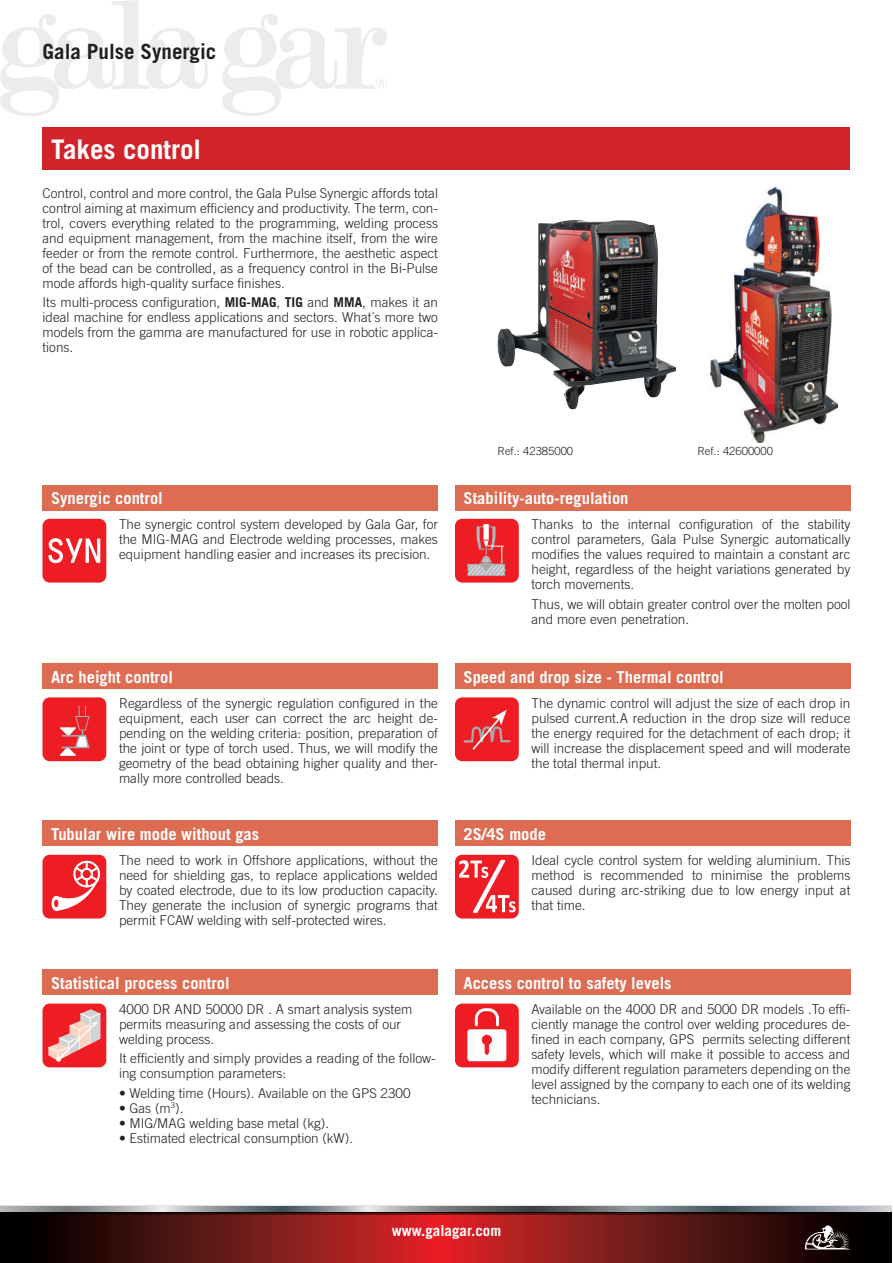
<style>
.page{position:relative;width:893px;height:1263px;background:#fff}
.page>*{position:absolute;margin:0;border:0;box-sizing:border-box;transform-origin:0 0}
.t1{font:700 27px "Trade Gothic";color:#fff}
.t2{font:700 21px "Trade Gothic";color:#231f20}
.t3{font:700 16.5px "Trade Gothic";color:#fff}
.t4{font:700 15px "Trade Gothic";color:#fff}
.t5{font:300 13.5px/15px "Trade Gothic";color:#231f20;text-align:justify}
.t6{font:300 11.25px "Trade Gothic";color:#231f20}
.s1{font-weight:700}
</style>
<div class="page">
<svg style="left:0;top:1213px;width:892px;height:2px;background:#3b0b0a"></svg>
<svg style="left:0;top:1215px;width:892px;height:48px;background:#681515"></svg>
<div style="left:0;top:1207px;width:893px;height:6px;background:#000002"></div>
<div style="left:0;top:1205px;width:893px;height:5px;background:#dfe0df"></div>
<svg style="left:0;top:1206px;width:892px;height:6px;background:#868c90"></svg>
<svg style="left:805px;top:1225px;width:45px;height:24px"></svg>
<svg style="left:0;top:0;width:208px;height:116px"></svg>
<svg style="left:222px;top:14px;width:165px;height:102px"></svg>
<div style="left:43px;top:128px;width:807px;height:42px;background:#d1232a"></div>
<div style="left:43px;top:969px;width:395px;height:26px;background:#dd6c53"></div>
<div style="left:43px;top:821px;width:395px;height:25px;background:#dd6c53"></div>
<div style="left:43px;top:485px;width:395px;height:25px;background:#dd6c53"></div>
<div style="left:43px;top:663px;width:395px;height:26px;background:#dd6c53"></div>
<div style="left:455px;top:969px;width:395px;height:26px;background:#dd6c53"></div>
<div style="left:455px;top:821px;width:395px;height:25px;background:#dd6c53"></div>
<div style="left:455px;top:485px;width:395px;height:25px;background:#dd6c53"></div>
<div style="left:455px;top:663px;width:395px;height:26px;background:#dd6c53"></div>
<div style="left:43px;top:1003px;width:63px;height:64px;background:#ee1d23;border-radius:7px"></div>
<svg style="left:48px;top:1009px;width:53px;height:53px"></svg>
<div style="left:43px;top:855px;width:63px;height:63px;background:#ee1d23;border-radius:7px"></div>
<svg style="left:51px;top:860px;width:49px;height:51px"></svg>
<div style="left:43px;top:519px;width:63px;height:64px;background:#ee1d23;border-radius:7px"></div>
<svg style="left:48px;top:538px;width:52px;height:25px"></svg>
<div style="left:43px;top:697px;width:63px;height:64px;background:#ee1d23;border-radius:7px"></div>
<svg style="left:60px;top:706px;width:30px;height:50px"></svg>
<div style="left:455px;top:1003px;width:64px;height:64px;background:#ee1d23;border-radius:7px"></div>
<svg style="left:474px;top:1008px;width:25px;height:19px"></svg>
<div style="left:467px;top:1029px;width:39px;height:32px;background:#fff;border-radius:3px"></div>
<div style="left:483px;top:1036px;width:7px;height:7px;background:#ee1d23;border-radius:50%"></div>
<div style="left:482px;top:1035px;width:10px;height:10px;border:3px solid #ee1d23;border-radius:50%"></div>
<svg style="left:485px;top:1040px;width:4px;height:15px"></svg>
<div style="left:455px;top:855px;width:64px;height:63px;background:#ee1d23;border-radius:7px"></div>
<svg style="left:459px;top:860px;width:57px;height:53px"></svg>
<div style="left:455px;top:519px;width:64px;height:64px;background:#ee1d23;border-radius:7px"></div>
<svg style="left:467px;top:524px;width:39px;height:52px"></svg>
<div style="left:455px;top:697px;width:64px;height:64px;background:#ee1d23;border-radius:7px"></div>
<svg style="left:462px;top:697px;width:49px;height:53px"></svg>
<img style="left:497px;top:220px;width:179px;height:189px">
<img style="left:711px;top:187px;width:126px;height:255px">
<h2 class="t2" style="left:43px;top:38px;width:175px">Gala Pulse Synergic</h2>
<h1 class="t1" style="left:51px;top:133px;width:152px">Takes control</h1>
<p class="t5" style="left:43px;top:185px;width:397px">Control, control and more control, the Gala Pulse Synergic affords total control aiming at maximum efficiency and productivity. The term, con&shy;trol, covers everything related to the programming, welding process and equipment management, from the machine itself, from the wire feeder or from the remote control. Furthermore, the aesthetic aspect of the bead can be controlled, as a frequency control in the Bi-Pulse mode affords high-quality surface finishes.</p>
<p class="t5" style="left:43px;top:294px;width:397px">Its multi-process configuration, <span class="s1">MIG-MAG</span>, <span class="s1">TIG</span> and <span class="s1">MMA</span>, makes it an ideal machine for endless applications and sectors. What´s more two models from the gamma are manufactured for use in robotic applica&shy;tions.</p>
<p class="t6" style="left:497px;top:445px;width:77px">Ref.: 42385000</p>
<p class="t6" style="left:697px;top:445px;width:77px">Ref.: 42600000</p>
<p class="t3" style="left:51px;top:488px;width:113px">Synergic control</p>
<p class="t3" style="left:463px;top:488px;width:167px">Stability-auto-regulation</p>
<p class="t5" style="left:119px;top:517px;width:320px">The synergic control system developed by Gala Gar, for the MIG-MAG and Electrode welding processes, makes equipment handling easier and increases its precision.</p>
<p class="t5" style="left:531px;top:517px;width:320px">Thanks to the internal configuration of the stability control parameters, Gala Pulse Synergic automatically modifies the values required to maintain a constant arc height, regardless of the height variations generated by torch movements.</p>
<p class="t5" style="left:531px;top:596px;width:320px">Thus, we will obtain greater control over the molten pool and more even penetration.</p>
<p class="t3" style="left:51px;top:666px;width:123px">Arc height control</p>
<p class="t3" style="left:463px;top:666px;width:262px">Speed and drop size - Thermal control</p>
<p class="t5" style="left:119px;top:695px;width:320px">Regardless of the synergic regulation configured in the equipment, each user can correct the arc height de&shy;pending on the welding criteria: position, preparation of the joint or type of torch used. Thus, we will modify the geometry of the bead obtaining higher quality and ther&shy;mally more controlled beads.</p>
<p class="t5" style="left:531px;top:695px;width:320px">The dynamic control will adjust the size of each drop in pulsed current.A reduction in the drop size will reduce the energy required for the detachment of each drop; it will increase the displacement speed and will moderate the total thermal input.</p>
<p class="t3" style="left:51px;top:824px;width:210px">Tubular wire mode without gas</p>
<p class="t3" style="left:463px;top:824px;width:84px">2S/4S mode</p>
<p class="t5" style="left:119px;top:853px;width:320px">The need to work in Offshore applications, without the need for shielding gas, to replace applications welded by coated electrode, due to its low production capacity.<br>They generate the inclusion of synergic programs that permit FCAW welding with self-protected wires.</p>
<p class="t5" style="left:531px;top:853px;width:320px">Ideal cycle control system for welding aluminium. This method is recommended to minimise the problems caused during arc-striking due to low energy input at that time.</p>
<p class="t3" style="left:51px;top:973px;width:180px">Statistical process control</p>
<p class="t3" style="left:463px;top:973px;width:210px">Access control to safety levels</p>
<p class="t5" style="left:119px;top:1002px;width:295px;text-align:left">4000 DR AND 50000 DR . A smart analysis system permits measuring and assessing the costs of our welding process.</p>
<p class="t5" style="left:119px;top:1051px;width:318px">It efficiently and simply provides a reading of the follow&shy;ing consumption parameters:</p>
<p class="t5" style="left:119px;top:1085px;width:293px">• Welding time (Hours). Available on the GPS 2300</p>
<p class="t5" style="left:119px;top:1100px;width:66px">• Gas (m<sup>3</sup>).</p>
<p class="t5" style="left:119px;top:1115px;width:212px">• MIG/MAG welding base metal (kg).</p>
<p class="t5" style="left:119px;top:1130px;width:236px">• Estimated electrical consumption (kW).</p>
<p class="t5" style="left:531px;top:1002px;width:320px">Available on the 4000 DR and 5000 DR models .To effi&shy;ciently manage the control over welding procedures de&shy;fined in each company, GPS permits selecting different safety levels, which will make it possible to access and modify different regulation parameters depending on the level assigned by the company to each one of its welding technicians.</p>
<p class="t4" style="left:392px;top:1222px;width:111px">www.galagar.com</p>
</div>
